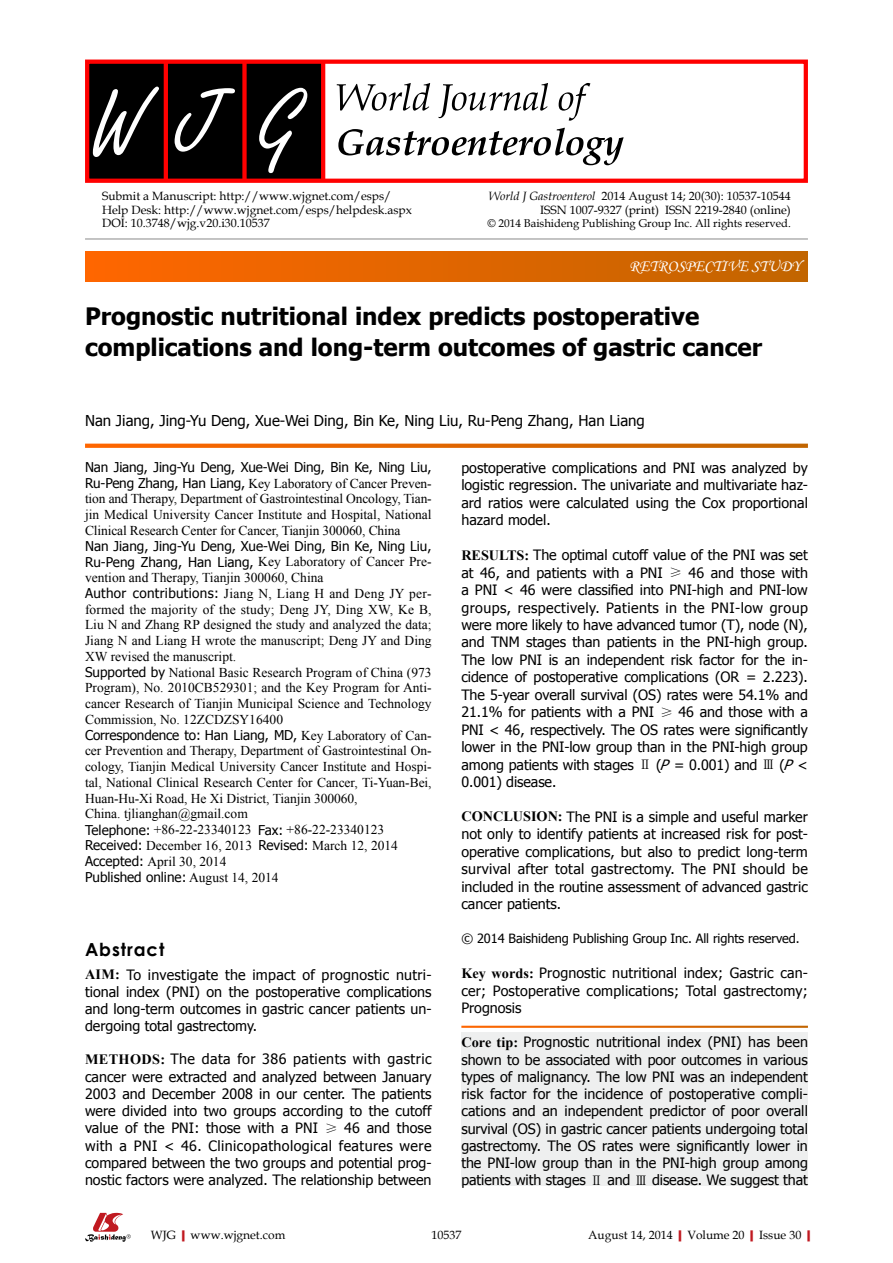
<style>
.page{position:relative;width:893px;height:1263px;background:#fff}
.page>*{position:absolute;margin:0;border:0;box-sizing:border-box;transform-origin:0 0}
.t1{font:700 24px/31.5px "Tahoma";color:#000}
.t2{font:700 18px "Century Gothic";letter-spacing:.05em;color:#000}
.t3{font:16.5px "Monotype Corsiva";color:#fff}
.t4{font:15px "Tahoma";color:#000}
.t5{font:14.25px/17.4px "Tahoma";color:#000;text-align:justify}
.t6{font:13.5px/15.8px "Times New Roman";color:#000}
.t7{font:12.75px "Tahoma";letter-spacing:-.005em;color:#000}
.t8{font:12px/13.5px "Book Antiqua";color:#000}
.t9{font:11.25px "Book Antiqua";color:#000}
.s1{font-style:italic}
.s2{font-family:"Tahoma"}
.s3{font-family:"Times New Roman";font-weight:700}
.s4{font-family:"Sim Sun";font-size:12.75px}
.s5{font-family:"Koz Min Pro";font-size:12.75px}
.s6{font-weight:700;color:#c01920}
</style>
<div class="page">
<div style="left:461px;top:1032px;width:347px;height:153px;background:#eeefef"></div>
<div style="left:85px;top:252px;width:723px;height:29px;background:linear-gradient(to right,#f60,#c16500)"></div>
<hr style="left:85px;top:239px;width:723px;height:1px;background:#898989">
<div style="left:87px;top:61px;width:236px;height:121px;background:#000"></div>
<hr style="left:164px;top:61px;width:4px;height:121px;background:#f00">
<div style="left:242px;top:61px;width:5px;height:121px;background:#f00"></div>
<hr style="left:321px;top:61px;width:4px;height:121px;background:#f00">
<div style="left:85px;top:60px;width:723px;height:123px;border:4px solid #f00"></div>
<svg style="left:259px;top:88px;width:48px;height:85px"></svg>
<svg style="left:175px;top:88px;width:60px;height:64px"></svg>
<svg style="left:93px;top:87px;width:66px;height:70px"></svg>
<svg style="left:337px;top:83px;width:253px;height:38px"></svg>
<svg style="left:338px;top:128px;width:286px;height:37px"></svg>
<svg style="left:85px;top:444px;width:723px;height:4px;background:#e16a08"></svg>
<svg style="left:85px;top:1213px;width:46px;height:29px"></svg>
<p class="t8" style="left:102px;top:189px;width:311px">Submit a Manuscript: http://www.wjgnet.com/esps/<br>Help Desk: http://www.wjgnet.com/esps/helpdesk.aspx<br>DOI: 10.3748/wjg.v20.i30.10537</p>
<p class="t8" style="left:489px;top:189px;width:304px;text-align:right"><span class="s1">World J Gastroenterol</span> 2014 August 14; 20(30): 10537-10544<br>ISSN 1007-9327 (print) ISSN 2219-2840 (online)</p>
<p class="t9" style="left:487px;top:215px;width:305px">© 2014 Baishideng Publishing Group Inc. All rights reserved.</p>
<p class="t3" style="left:629px;top:256px;width:173px">RETROSPECTIVE STUDY</p>
<p class="t1" style="left:85px;top:298px;width:679px">Prognostic nutritional index predicts postoperative complications and long-term outcomes of gastric cancer</p>
<p class="t4" style="left:85px;top:410px;width:561px">Nan Jiang, Jing-Yu Deng, Xue-Wei Ding, Bin Ke, Ning Liu, Ru-Peng Zhang, Han Liang</p>
<p class="t6" style="left:85px;top:460px;width:348px"><span class="s2">Nan Jiang, Jing-Yu Deng, Xue-Wei Ding, Bin Ke, Ning Liu, Ru-Peng Zhang, Han Liang,</span> Key Laboratory of Cancer Preven&shy;tion and Therapy, Department of Gastrointestinal Oncology, Tian&shy;jin Medical University Cancer Institute and Hospital, National Clinical Research Center for Cancer, Tianjin 300060, China<br><span class="s2">Nan Jiang, Jing-Yu Deng, Xue-Wei Ding, Bin Ke, Ning Liu, Ru-Peng Zhang, Han Liang,</span> Key Laboratory of Cancer Pre&shy;vention and Therapy, Tianjin 300060, China<br><span class="s2">Author contributions:</span> Jiang N, Liang H and Deng JY per&shy;formed the majority of the study; Deng JY, Ding XW, Ke B, Liu N and Zhang RP designed the study and analyzed the data; Jiang N and Liang H wrote the manuscript; Deng JY and Ding XW revised the manuscript.<br><span class="s2">Supported by</span> National Basic Research Program of China (973<br>Program), No. 2010CB529301; and the Key Program for Anti&shy;cancer Research of Tianjin Municipal Science and Technology Commission, No. 12ZCDZSY16400<br><span class="s2">Correspondence to: Han Liang, MD,</span> Key Laboratory of Can&shy;cer Prevention and Therapy, Department of Gastrointestinal On&shy;cology, Tianjin Medical University Cancer Institute and Hospi&shy;tal, National Clinical Research Center for Cancer, Ti-Yuan-Bei, Huan-Hu-Xi Road, He Xi District, Tianjin 300060,<br>China. tjlianghan@gmail.com<br><span class="s2">Telephone:</span> +86-22-23340123 <span class="s2">Fax:</span> +86-22-23340123<br><span class="s2">Received:</span> December 16, 2013 <span class="s2">Revised:</span> March 12, 2014<br><span class="s2">Accepted:</span> April 30, 2014<br><span class="s2">Published online:</span> August 14, 2014</p>
<p class="t2" style="left:85px;top:935px;width:81px">Abstract</p>
<p class="t5" style="left:85px;top:965px;width:348px"><span class="s3">AIM:</span> To investigate the impact of prognostic nutri&shy;tional index (PNI) on the postoperative complications and long-term outcomes in gastric cancer patients un&shy;dergoing total gastrectomy.</p>
<p class="t5" style="left:85px;top:1050px;width:348px"><span class="s3">METHODS:</span> The data for 386 patients with gastric cancer were extracted and analyzed between January 2003 and December 2008 in our center. The patients were divided into two groups according to the cutoff value of the PNI: those with a PNI <span class="s4">≥</span> 46 and those with a PNI &lt; 46. Clinicopathological features were compared between the two groups and potential prog&shy;nostic factors were analyzed. The relationship between</p>
<p class="t5" style="left:461px;top:458px;width:348px">postoperative complications and PNI was analyzed by logistic regression. The univariate and multivariate haz&shy;ard ratios were calculated using the Cox proportional hazard model.</p>
<p class="t5" style="left:461px;top:546px;width:348px"><span class="s3">RESULTS:</span> The optimal cutoff value of the PNI was set at 46, and patients with a PNI <span class="s4">≥</span> 46 and those with a PNI &lt; 46 were classified into PNI-high and PNI-low groups, respectively. Patients in the PNI-low group were more likely to have advanced tumor (T), node (N), and TNM stages than patients in the PNI-high group.<br>The low PNI is an independent risk factor for the in&shy;cidence of postoperative complications (OR = 2.223).<br>The 5-year overall survival (OS) rates were 54.1% and 21.1% for patients with a PNI <span class="s4">≥</span> 46 and those with a PNI &lt; 46, respectively. The OS rates were significantly lower in the PNI-low group than in the PNI-high group among patients with stages <span class="s5">Ⅱ</span> (<span class="s1">P</span> = 0.001) and <span class="s5">Ⅲ</span> (<span class="s1">P</span> &lt; 0.001) disease.</p>
<p class="t5" style="left:461px;top:807px;width:348px"><span class="s3">CONCLUSION:</span> The PNI is a simple and useful marker not only to identify patients at increased risk for post&shy;operative complications, but also to predict long-term survival after total gastrectomy. The PNI should be included in the routine assessment of advanced gastric cancer patients.</p>
<p class="t7" style="left:461px;top:930px;width:340px">© 2014 Baishideng Publishing Group Inc. All rights reserved.</p>
<p class="t5" style="left:461px;top:964px;width:348px"><span class="s3">Key words:</span> Prognostic nutritional index; gastric can&shy;cer; postoperative complications; total gastrectomy; prognosis</p>
<p class="t5" style="left:461px;top:1033px;width:348px"><span class="s3">Core tip:</span> prognostic nutritional index (PNI) has been shown to be associated with poor outcomes in various types of malignancy. The low PNI was an independent risk factor for the incidence of postoperative compli&shy;cations and an independent predictor of poor overall survival (OS) in gastric cancer patients undergoing total gastrectomy. The OS rates were significantly lower in the PNI-low group than in the PNI-high group among patients with stages <span class="s5">Ⅱ</span> and <span class="s5">Ⅲ</span> disease. We suggest that</p>
<p class="t8" style="left:151px;top:1227px;width:136px">WJG<span class="s6">|</span>www.wjgnet.com</p>
<p class="t8" style="left:431px;top:1227px;width:31px">10537</p>
<p class="t8" style="left:588px;top:1227px;width:229px">August 14, 2014<span class="s6">|</span>Volume 20<span class="s6">|</span>Issue 30<span class="s6">|</span></p>
</div>
